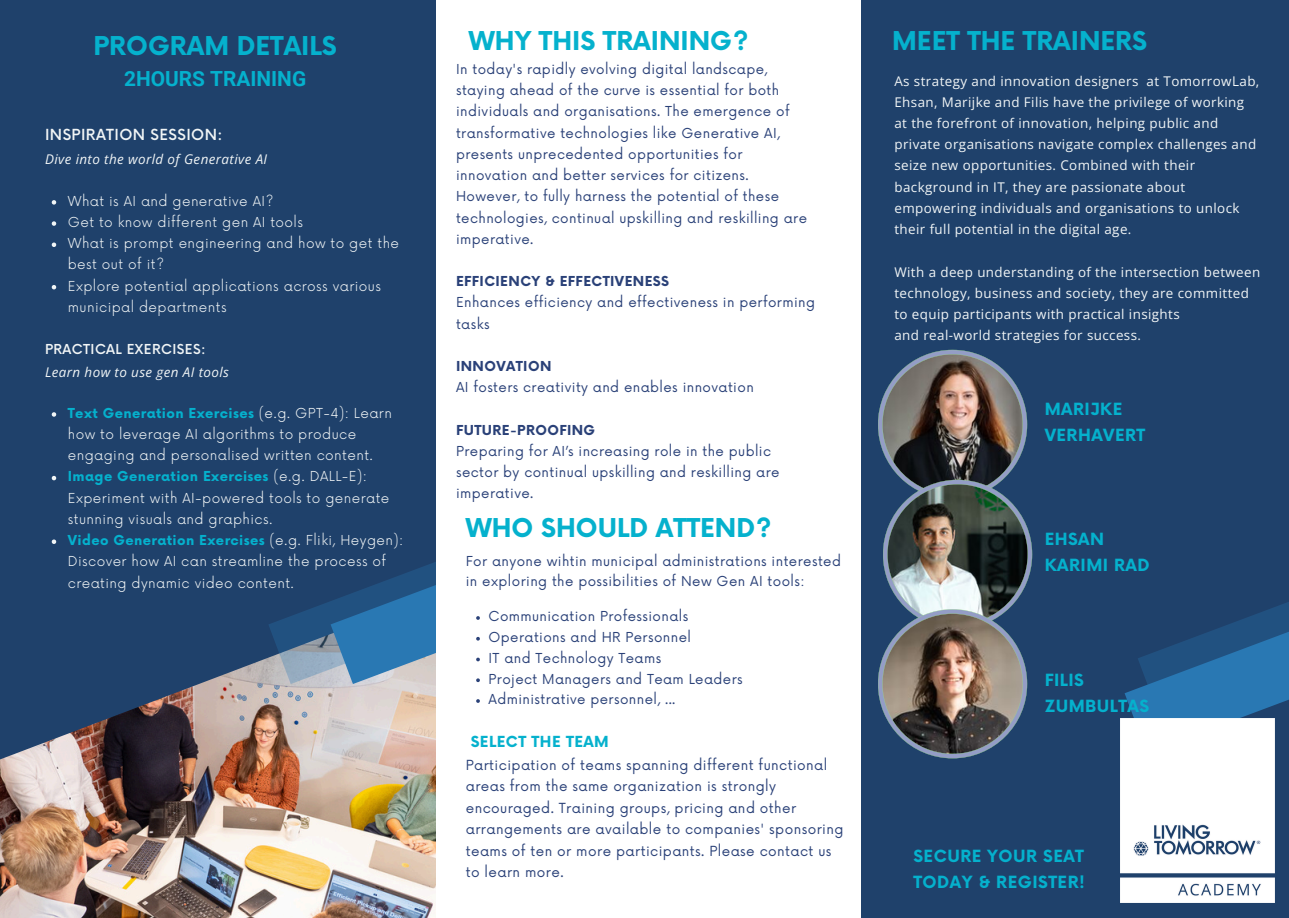
<style>
.page{position:relative;width:1289px;height:918px;background:#fff}
.page>*{position:absolute;margin:0;border:0;box-sizing:border-box;transform-origin:0 0}
.t1{font:700 25.35px "Now";color:#05b1cd}
.t2{font:700 20.85px "Roboto";color:#05b1cd}
.t3{font:700 16.35px/25.8px "Now";letter-spacing:.03em;color:#05b1cd}
.t4{font:500 14.85px "Now";letter-spacing:.03em;color:#f1f5f6}
.t5{font:700 14.85px "Now";letter-spacing:.03em;color:#05b1cd}
.t6{font:13.5px/21.5px "Now";letter-spacing:.03em;color:#2a4178}
.t7{font:13.35px/21.1px "Now";letter-spacing:.03em;color:#2a4178}
.t8{font:13.35px/21.1px "Open Sans";letter-spacing:.03em;color:#f1f5f6}
.t9{font:300 13.35px/21.1px "Now";letter-spacing:.03em;color:#f1f5f6}
.t10{font:italic 13.35px "Open Sans";letter-spacing:.03em;color:#f1f5f6}
.t11{font:700 13.35px "Now";letter-spacing:.03em;color:#2a4178}
.t12{font:500 13.35px "Now";letter-spacing:.03em;color:#f1f5f6}
.s1{font-weight:700;color:#05b1cd}
</style>
<div class="page">
<div style="left:0;top:0;width:1288px;height:918px;background:#1f416b"></div>
<img style="left:0;top:669px;width:436px;height:249px">
<svg style="left:238px;top:661px;width:22px;height:35px"></svg>
<svg style="left:260px;top:562px;width:176px;height:174px"></svg>
<svg style="left:1124px;top:602px;width:164px;height:203px"></svg>
<div style="left:436px;top:0;width:424px;height:918px;background:#fff"></div>
<img style="left:1120px;top:718px;width:153px;height:185px">
<img style="left:878px;top:350px;width:154px;height:408px">
<svg style="left:476px;top:616px;width:4px;height:4px"></svg>
<svg style="left:476px;top:637px;width:4px;height:4px"></svg>
<svg style="left:476px;top:658px;width:4px;height:3px"></svg>
<svg style="left:476px;top:678px;width:4px;height:4px"></svg>
<svg style="left:476px;top:699px;width:4px;height:4px"></svg>
<svg style="left:52px;top:200px;width:4px;height:5px"></svg>
<svg style="left:52px;top:221px;width:4px;height:5px"></svg>
<svg style="left:52px;top:243px;width:4px;height:4px"></svg>
<svg style="left:52px;top:285px;width:4px;height:4px"></svg>
<svg style="left:52px;top:412px;width:4px;height:5px"></svg>
<svg style="left:52px;top:476px;width:4px;height:4px"></svg>
<svg style="left:52px;top:540px;width:4px;height:4px"></svg>
<p class="t1" style="left:93px;top:32px;width:245px">PROGRAM DETAILS</p>
<p class="t2" style="left:124px;top:67px;width:183px">2HOURS TRAINING</p>
<p class="t4" style="left:45px;top:126px;width:179px">INSPIRATION SESSION:</p>
<h1 class="t10" style="left:45px;top:150px;width:224px">Dive into the world of Generative AI</h1>
<p class="t9" style="left:68px;top:191px;width:207px">What is AI and generative AI?</p>
<p class="t9" style="left:68px;top:212px;width:237px">Get to know different gen AI tools</p>
<p class="t9" style="left:68px;top:233px;width:333px">What is prompt engineering and how to get the best out of it?</p>
<p class="t9" style="left:68px;top:276px;width:314px">Explore potential applications across various municipal departments</p>
<p class="t12" style="left:45px;top:342px;width:162px">PRACTICAL EXERCISES:</p>
<p class="t10" style="left:45px;top:362px;width:185px">Learn how to use gen AI tools</p>
<p class="t9" style="left:68px;top:403px;width:325px"><span class="s1">Text Generation Exercises</span> (e.g. GPT-4): Learn how to leverage AI algorithms to produce engaging and personalised written content.</p>
<p class="t9" style="left:68px;top:467px;width:323px"><span class="s1">Image Generation Exercises</span> (e.g. DALL-E):<br>Experiment with AI-powered tools to generate stunning visuals and graphics.</p>
<p class="t9" style="left:68px;top:530px;width:337px"><span class="s1">Video Generation Exercises</span> (e.g. Fliki, Heygen):<br>Discover how AI can streamline the process of creating dynamic video content.</p>
<p class="t1" style="left:469px;top:28px;width:281px">WHY THIS TRAINING?</p>
<p class="t1" style="left:892px;top:28px;width:256px">MEET THE TRAINERS</p>
<p class="t7" style="left:456px;top:59px;width:352px">In today's rapidly evolving digital landscape, staying ahead of the curve is essential for both individuals and organisations. The emergence of transformative technologies like Generative AI, presents unprecedented opportunities for innovation and better services for citizens.<br>However, to fully harness the potential of these technologies, continual upskilling and reskilling are imperative.</p>
<p class="t11" style="left:456px;top:274px;width:214px">EFFICIENCY &amp; EFFECTIVENESS</p>
<p class="t7" style="left:456px;top:293px;width:360px">Enhances efficiency and effectiveness in performing tasks</p>
<h1 class="t11" style="left:456px;top:359px;width:97px">INNOVATION</h1>
<p class="t7" style="left:456px;top:377px;width:299px">AI fosters creativity and enables innovation</p>
<p class="t11" style="left:456px;top:423px;width:141px">FUTURE-PROOFING</p>
<p class="t7" style="left:456px;top:441px;width:325px">Preparing for AI’s increasing role in the public sector by continual upskilling and reskilling are imperative.</p>
<p class="t1" style="left:465px;top:514px;width:307px">WHO SHOULD ATTEND?</p>
<p class="t7" style="left:465px;top:551px;width:376px;line-height:20.7px">For anyone wihtin municipal administrations interested in exploring the possibilities of New Gen AI tools:</p>
<p class="t7" style="left:488px;top:607px;width:201px">Communication Professionals</p>
<p class="t7" style="left:488px;top:627px;width:204px">Operations and HR Personnel</p>
<h1 class="t7" style="left:488px;top:648px;width:174px">IT and Technology Teams</h1>
<p class="t7" style="left:488px;top:669px;width:256px">Project Managers and Team Leaders</p>
<p class="t7" style="left:488px;top:690px;width:188px">Administrative personnel, ...</p>
<p class="t5" style="left:470px;top:734px;width:140px">SELECT THE TEAM</p>
<p class="t6" style="left:465px;top:755px;width:379px">Participation of teams spanning different functional areas from the same organization is strongly encouraged. Training groups, pricing and other arrangements are available to companies' sponsoring teams of ten or more participants. Please contact us to learn more.</p>
<h2 class="t8" style="left:894px;top:70px;width:366px">As strategy and innovation designers at TomorrowLab, Ehsan, Marijke and Filis have the privilege of working at the forefront of innovation, helping public and private organisations navigate complex challenges and seize new opportunities. Combined with their background in IT, they are passionate about empowering individuals and organisations to unlock their full potential in the digital age.</h2>
<p class="t8" style="left:894px;top:261px;width:367px">With a deep understanding of the intersection between technology, business and society, they are committed to equip participants with practical insights</p>
<h2 class="t8" style="left:894px;top:324px;width:248px">and real-world strategies for success.</h2>
<h2 class="t3" style="left:1044px;top:398px;width:102px">MARIJKE<br>VERHAVERT</h2>
<p class="t3" style="left:1044px;top:528px;width:106px">EHSAN<br>KARIMI RAD</p>
<h2 class="t3" style="left:1044px;top:669px;width:106px">FILIS<br>ZUMBULTAS</h2>
<p class="t3" style="left:913px;top:844px;width:173px">SECURE YOUR SEAT<br>TODAY &amp; REGISTER!</p>
</div>
